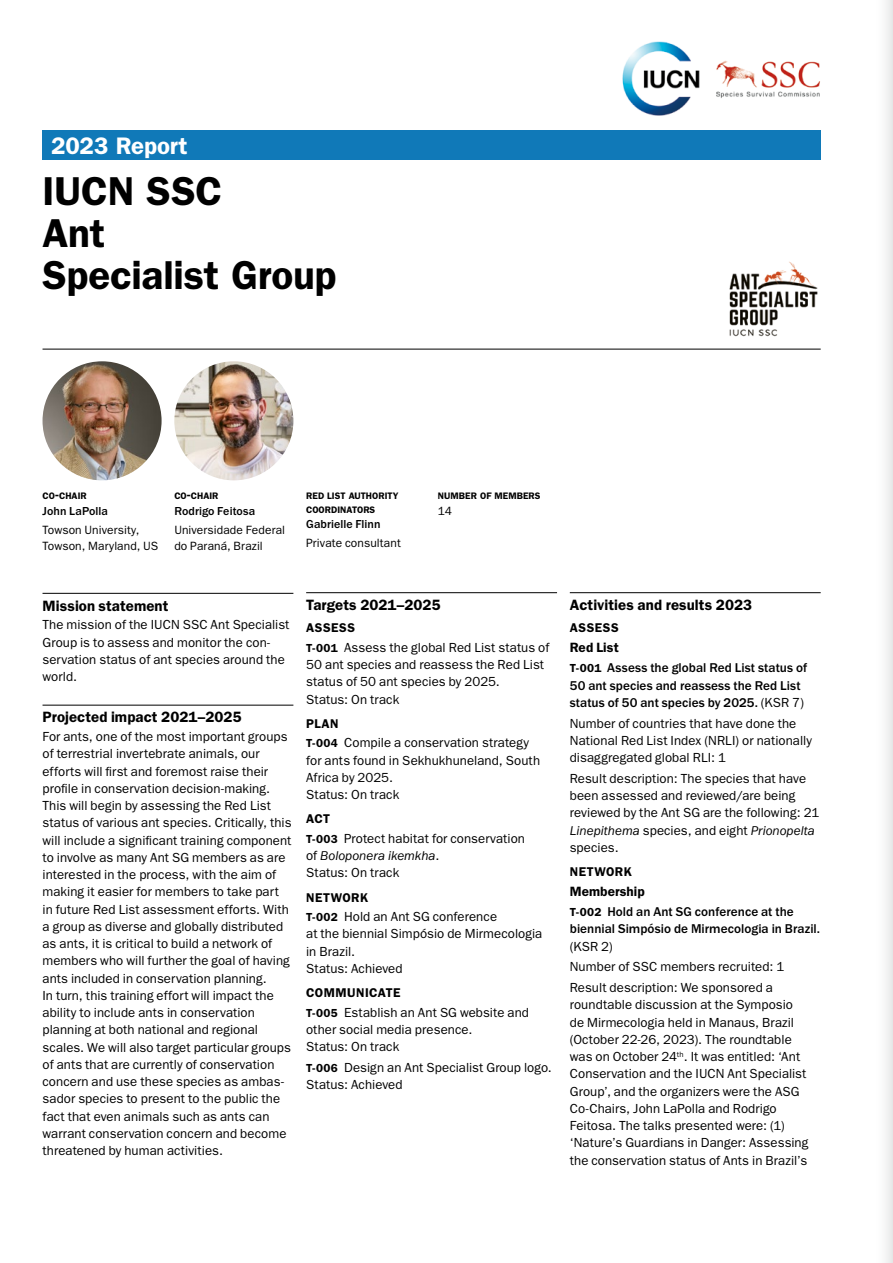
<style>
.page{position:relative;width:893px;height:1263px;background:#fff}
.page>*{position:absolute;margin:0;border:0;box-sizing:border-box;transform-origin:0 0}
.t1{font:600 40.5px/42px "ITC Franklin Gothic Std";letter-spacing:-.005em;color:#000}
.t2{font:600 24px "ITC Franklin Gothic Std";letter-spacing:-.005em;color:#fff}
.t3{font:600 15px "ITC Franklin Gothic Std";letter-spacing:.005em;color:#000}
.t4{font:600 13.5px "ITC Franklin Gothic Std";letter-spacing:.005em;color:#000}
.t5{font:13.2px/17.2px "ITC Franklin Gothic Std";letter-spacing:.005em;color:#000}
.t6{font:500 13.2px/17.2px "ITC Franklin Gothic Std";letter-spacing:.005em;color:#000}
.t7{font:600 12.75px "ITC Franklin Gothic Std";letter-spacing:.035em;color:#000}
.t8{font:12px/15.8px "ITC Franklin Gothic Std";letter-spacing:.01em;color:#000}
.t9{font:500 12px "ITC Franklin Gothic Std";letter-spacing:.005em;color:#000}
.t10{font:600 9.45px/13.5px "ITC Franklin Gothic Std";color:#000}
.s1{font-size:13.5px}
.s2{font-weight:600;font-size:11.7px}
.s3{font-style:italic}
.s4{font-weight:400}
</style>
<div class="page">
<div style="left:872px;top:0;width:21px;height:1263px;background:linear-gradient(to bottom,#f7f8f8,#f7f8f8)"></div>
<hr style="left:892px;top:0;width:1px;height:1263px;background:#e5e6e6">
<div style="left:43px;top:131px;width:778px;height:29px;background:#1079b8"></div>
<img style="left:622px;top:41px;width:198px;height:75px">
<hr style="left:43px;top:349px;width:778px;height:1px;background:#000">
<img style="left:43px;top:361px;width:119px;height:119px;border-radius:60px">
<img style="left:174px;top:361px;width:119px;height:119px;border-radius:60px">
<img style="left:729px;top:261px;width:89px;height:76px">
<hr style="left:43px;top:593px;width:250px;height:1px;background:#000">
<hr style="left:43px;top:705px;width:250px;height:1px;background:#000">
<hr style="left:306px;top:592px;width:251px;height:1px;background:#000">
<hr style="left:570px;top:592px;width:251px;height:1px;background:#000">
<h2 class="t2" style="left:51px;top:131px;width:138px">2023 Report</h2>
<h1 class="t1" style="left:43px;top:170px;width:295px">IUCN SSC<br>Ant<br>Specialist Group</h1>
<p class="t10" style="left:43px;top:489px;width:46px">CO<span class="s1">-</span>CHAIR</p>
<p class="t9" style="left:43px;top:504px;width:67px">John LaPolla</p>
<p class="t8" style="left:43px;top:522px;width:117px">Towson University,<br>Towson, Maryland, US</p>
<p class="t10" style="left:174px;top:489px;width:46px">CO<span class="s1">-</span>CHAIR</p>
<p class="t9" style="left:174px;top:504px;width:82px">Rodrigo Feitosa</p>
<p class="t8" style="left:174px;top:522px;width:112px">Universidade Federal do Paraná, Brazil</p>
<p class="t10" style="left:306px;top:489px;width:94px">RED LIST AUTHORITY<br>COORDINATORS</p>
<p class="t9" style="left:306px;top:518px;width:76px">Gabrielle Flinn</p>
<p class="t8" style="left:306px;top:536px;width:96px">Private consultant</p>
<p class="t10" style="left:438px;top:489px;width:104px">NUMBER OF MEMBERS</p>
<p class="t8" style="left:438px;top:503px;width:16px">14</p>
<p class="t3" style="left:43px;top:596px;width:127px">Mission statement</p>
<p class="t5" style="left:43px;top:616px;width:248px">The mission of the IUCN SSC Ant Specialist<br>Group is to assess and monitor the con&shy;servation status of ant species around the world.</p>
<p class="t3" style="left:43px;top:708px;width:201px">Projected impact 2021–2025</p>
<p class="t5" style="left:43px;top:728px;width:251px">For ants, one of the most important groups of terrestrial invertebrate animals, our efforts will first and foremost raise their profile in conservation decision-making.<br>This will begin by assessing the Red List status of various ant species. Critically, this will include a significant training component to involve as many Ant SG members as are interested in the process, with the aim of making it easier for members to take part in future Red List assessment efforts. With a group as diverse and globally distributed as ants, it is critical to build a network of members who will further the goal of having ants included in conservation planning.<br>In turn, this training effort will impact the ability to include ants in conservation planning at both national and regional scales. We will also target particular groups of ants that are currently of conservation concern and use these species as ambas&shy;sador species to present to the public the fact that even animals such as ants can warrant conservation concern and become threatened by human activities.</p>
<p class="t3" style="left:306px;top:596px;width:136px">Targets 2021–2025</p>
<p class="t7" style="left:306px;top:620px;width:51px">ASSESS</p>
<p class="t5" style="left:306px;top:639px;width:245px"><span class="s2">T-001</span> Assess the global Red List status of<br>50 ant species and reassess the Red List status of 50 ant species by 2025.<br>Status: On track</p>
<p class="t7" style="left:306px;top:716px;width:34px">PLAN</p>
<p class="t5" style="left:306px;top:734px;width:235px"><span class="s2">T-004</span> Compile a conservation strategy for ants found in Sekhukhuneland, South<br>Africa by 2025.<br>Status: On track</p>
<p class="t7" style="left:306px;top:811px;width:26px">ACT</p>
<p class="t5" style="left:306px;top:830px;width:220px"><span class="s2">T-003</span> Protect habitat for conservation of <span class="s3">Boloponera ikemkha</span>.<br>Status: On track</p>
<p class="t7" style="left:306px;top:890px;width:64px">NETWORK</p>
<p class="t5" style="left:306px;top:908px;width:238px"><span class="s2">T-002</span> Hold an Ant SG conference<br>at the biennial Simpósio de Mirmecologia in Brazil.<br>Status: Achieved</p>
<p class="t7" style="left:306px;top:985px;width:96px">COMMUNICATE</p>
<p class="t5" style="left:306px;top:1004px;width:224px"><span class="s2">T-005</span> Establish an Ant SG website and other social media presence.<br>Status: On track</p>
<p class="t5" style="left:306px;top:1059px;width:247px"><span class="s2">T-006</span> Design an Ant Specialist Group logo.<br>Status: Achieved</p>
<p class="t3" style="left:570px;top:596px;width:184px">Activities and results 2023</p>
<p class="t7" style="left:570px;top:620px;width:51px">ASSESS</p>
<p class="t4" style="left:570px;top:639px;width:50px">Red List</p>
<p class="t6" style="left:570px;top:659px;width:239px"><span class="s2">T-001</span> Assess the global Red List status of<br>50 ant species and reassess the Red List status of 50 ant species by 2025. <span class="s4">(KSR 7)</span></p>
<p class="t5" style="left:570px;top:714px;width:244px">Number of countries that have done the<br>National Red List Index (NRLI) or nationally disaggregated global RLI: 1</p>
<p class="t5" style="left:570px;top:770px;width:251px">Result description: The species that have been assessed and reviewed/are being reviewed by the Ant SG are the following: 21<br><span class="s3">Linepithema</span> species, and eight <span class="s3">Prionopelta </span>species.</p>
<p class="t7" style="left:570px;top:864px;width:64px">NETWORK</p>
<p class="t4" style="left:570px;top:883px;width:76px">Membership</p>
<p class="t6" style="left:570px;top:903px;width:252px"><span class="s2">T-002</span> Hold an Ant SG conference at the biennial Simpósio de Mirmecologia in Brazil.</p>
<p class="t5" style="left:570px;top:936px;width:216px;line-height:20.7px">(KSR 2)<br>Number of SSC members recruited: 1<br>Result description: We sponsored a</p>
<p class="t5" style="left:570px;top:996px;width:240px">roundtable discussion at the Symposio de Mirmecologia held in Manaus, Brazil (October 22-26, 2023). The roundtable was on October 24<sup>th</sup>. It was entitled: ‘Ant Conservation and the IUCN Ant Specialist Group’, and the organizers were the ASG Co-Chairs, John LaPolla and Rodrigo Feitosa. The talks presented were: (1) ‘Nature’s Guardians in Danger: Assessing the conservation status of Ants in Brazil’s</p>
</div>
